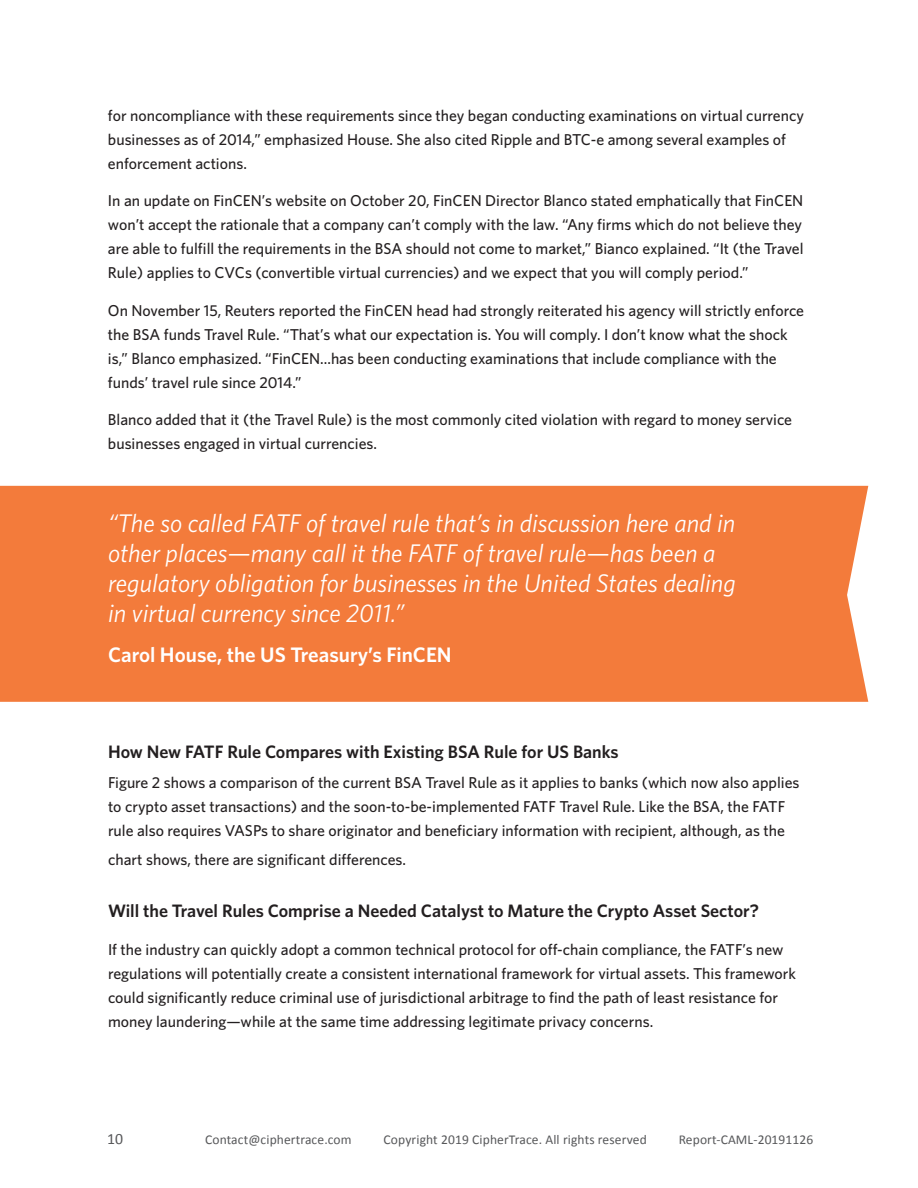
<style>
.page{position:relative;width:918px;height:1188px;background:#fff}
.page>*{position:absolute;margin:0;border:0;box-sizing:border-box;transform-origin:0 0}
.t1{font:italic 25.5px/30px "Whitney";color:#fff}
.t2{font:600 21px "Whitney";color:#fff}
.t3{font:600 18px "Whitney";color:#231f20}
.t4{font:500 15.75px/24px "Whitney";color:#231f20}
.t5{font:15.75px "Calibri";color:#57585a}
.t6{font:13.5px "Calibri";letter-spacing:.01em;color:#57585a}
</style>
<div class="page">
<div style="left:0;top:486px;width:868px;height:216px;background:#f37b3b"></div>
<p class="t4" style="left:108px;top:103px;width:698px">for noncompliance with these requirements since they began conducting examinations on virtual currency businesses as of 2014,” emphasized House. She also cited Ripple and BTC-e among several examples of enforcement actions.</p>
<p class="t4" style="left:108px;top:188px;width:697px;text-align:justify">In an update on FinCEN’s website on October 20, FinCEN Director Blanco stated emphatically that FinCEN won’t accept the rationale that a company can’t comply with the law. “Any firms which do not believe they are able to fulfill the requirements in the BSA should not come to market,” Bianco explained. “It (the Travel Rule) applies to CVCs (convertible virtual currencies) and we expect that you will comply period.”</p>
<p class="t4" style="left:108px;top:298px;width:698px">On November 15, Reuters reported the FinCEN head had strongly reiterated his agency will strictly enforce the BSA funds Travel Rule. “That’s what our expectation is. You will comply. I don’t know what the shock is,” Blanco emphasized. “FinCEN...has been conducting examinations that include compliance with the funds’ travel rule since 2014.”</p>
<p class="t4" style="left:108px;top:407px;width:686px">Blanco added that it (the Travel Rule) is the most commonly cited violation with regard to money service businesses engaged in virtual currencies.</p>
<h1 class="t1" style="left:108px;top:508px;width:629px">“The so called FATF of travel rule that’s in discussion here and in other places—many call it the FATF of travel rule—has been a regulatory obligation for businesses in the United States dealing in virtual currency since 2011.”</h1>
<h2 class="t2" style="left:108px;top:642px;width:345px">Carol House, the US Treasury’s FinCEN</h2>
<p class="t3" style="left:108px;top:741px;width:512px">How New FATF Rule Compares with Existing BSA Rule for US Banks</p>
<p class="t4" style="left:108px;top:770px;width:693px">Figure 2 shows a comparison of the current BSA Travel Rule as it applies to banks (which now also applies to crypto asset transactions) and the soon-to-be-implemented FATF Travel Rule. Like the BSA, the FATF rule also requires VASPs to share originator and beneficiary information with recipient, although, as the</p>
<p class="t4" style="left:108px;top:847px;width:300px">chart shows, there are significant differences.</p>
<p class="t3" style="left:108px;top:900px;width:653px">Will the Travel Rules Comprise a Needed Catalyst to Mature the Crypto Asset Sector?</p>
<p class="t4" style="left:108px;top:937px;width:690px">If the industry can quickly adopt a common technical protocol for off-chain compliance, the FATF’s new regulations will potentially create a consistent international framework for virtual assets. This framework could significantly reduce criminal use of jurisdictional arbitrage to find the path of least resistance for money laundering—while at the same time addressing legitimate privacy concerns.</p>
<p class="t5" style="left:107px;top:1129px;width:17px">10</p>
<p class="t6" style="left:205px;top:1131px;width:148px">Contact@ciphertrace.com</p>
<p class="t6" style="left:384px;top:1131px;width:265px">Copyright 2019 CipherTrace. All rights reserved</p>
<p class="t6" style="left:679px;top:1131px;width:136px">Report-CAML-20191126</p>
</div>
